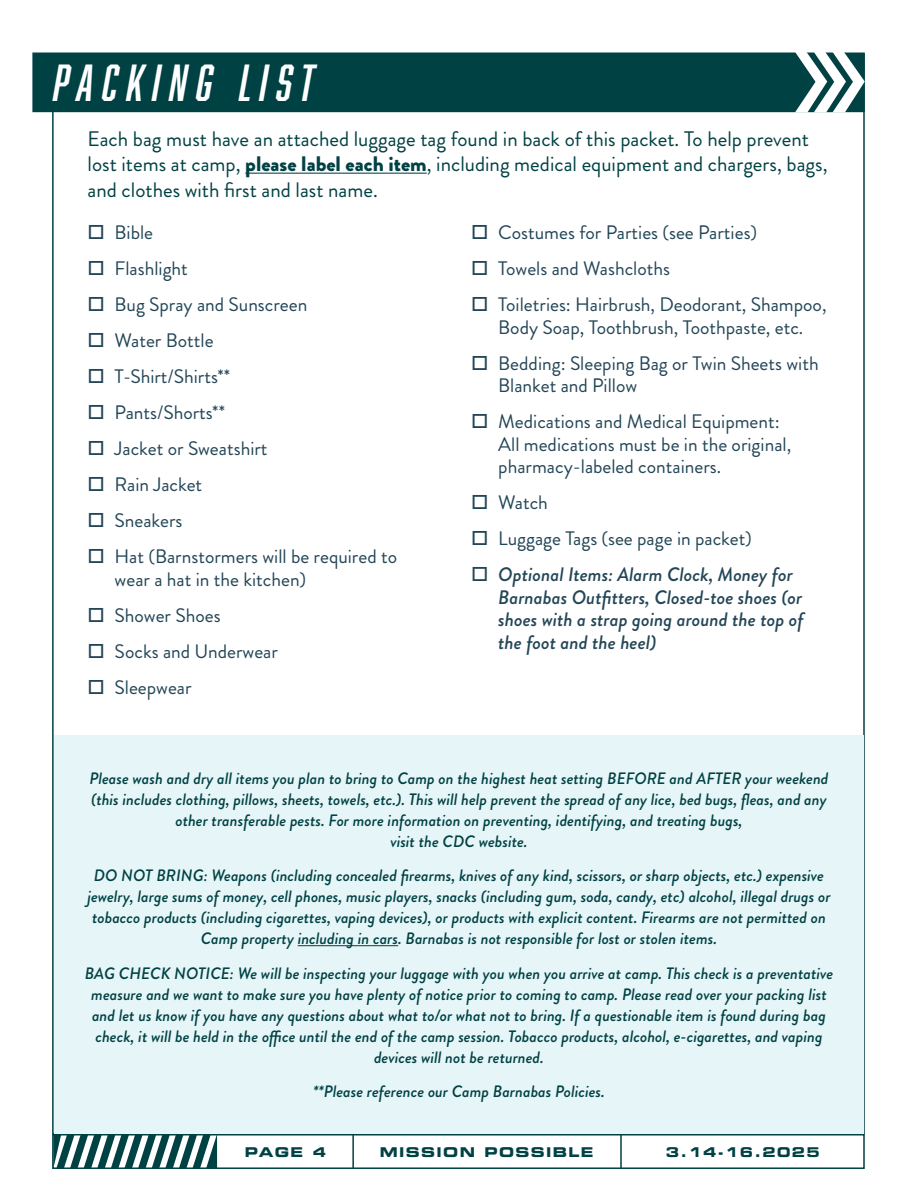
<style>
.page{position:relative;width:918px;height:1188px;background:#fff}
.page>*{position:absolute;margin:0;border:0;box-sizing:border-box;transform-origin:0 0}
.Fun_Header{font:italic 48px "Abolition";letter-spacing:.185em;color:#fff}
.Bold_Header_3{font:21px/25.5px "Brandon Grotesque";color:#004144}
.t1{font:19.5px/36px "Brandon Grotesque";color:#234657}
.t2{font:italic 500 19.5px/22.5px "Brandon Grotesque";color:#234657}
.Copy{font:italic 500 16.5px/21px "Brandon Grotesque";color:#004144;text-align:center}
.t3{font:13.5px "Eurostile LT Std Bold Ex 2";letter-spacing:.1em;color:#004144}
.s1{font-weight:900}
</style>
<div class="page">
<div style="left:32px;top:52px;width:833px;height:60px;background:#004144;border:3px solid #004144"></div>
<div style="left:54px;top:735px;width:810px;height:399px;background:#e6f5f7"></div>
<hr style="left:298px;top:945px;width:100px;height:1px;background:#004144">
<hr style="left:245px;top:173px;width:182px;height:1px;background:#004144">
<svg style="left:55px;top:1137px;width:162px;height:29px"></svg>
<div style="left:52px;top:1134px;width:813px;height:35px;border:2px solid #004144"></div>
<hr style="left:352px;top:1134px;width:2px;height:35px;background:#004144">
<hr style="left:620px;top:1134px;width:2px;height:35px;background:#004144">
<svg style="left:795px;top:52px;width:70px;height:60px"></svg>
<p class="Fun_Header" style="left:54px;top:55px;width:262px">PACKING LIST</p>
<p class="Bold_Header_3" style="left:88px;top:126px;width:741px">Each bag must have an attached luggage tag found in back of this packet. To help prevent lost items at camp, <span class="s1">please label each item</span>, including medical equipment and chargers, bags, and clothes with first and last name.</p>
<p class="t1" style="left:115px;top:215px;width:40px">Bible</p>
<p class="t1" style="left:115px;top:251px;width:75px">Flashlight</p>
<p class="t1" style="left:115px;top:287px;width:194px">Bug Spray and Sunscreen</p>
<p class="t1" style="left:115px;top:323px;width:101px">Water Bottle</p>
<p class="t1" style="left:115px;top:359px;width:117px">T-Shirt/Shirts**</p>
<p class="t1" style="left:115px;top:395px;width:112px">Pants/Shorts**</p>
<p class="t1" style="left:115px;top:431px;width:155px">Jacket or Sweatshirt</p>
<p class="t1" style="left:115px;top:467px;width:89px">Rain Jacket</p>
<p class="t1" style="left:115px;top:503px;width:69px">Sneakers</p>
<p class="t1" style="left:115px;top:546px;width:284px;line-height:22.5px">Hat (Barnstormers will be required to wear a hat in the kitchen)</p>
<p class="t1" style="left:115px;top:597px;width:108px">Shower Shoes</p>
<p class="t1" style="left:115px;top:633px;width:165px">Socks and Underwear</p>
<p class="t1" style="left:115px;top:669px;width:79px">Sleepwear</p>
<p class="t1" style="left:498px;top:215px;width:330px">Costumes for Parties (see Parties)<br>Towels and Washcloths<br>Toiletries: Hairbrush, Deodorant, Shampoo,</p>
<p class="t1" style="left:498px;top:309px;width:322px">Body Soap, Toothbrush, Toothpaste, etc.<br>Bedding: Sleeping Bag or Twin Sheets with</p>
<p class="t1" style="left:498px;top:368px;width:283px">Blanket and Pillow<br>Medications and Medical Equipment:</p>
<p class="t1" style="left:498px;top:433px;width:294px;line-height:22.5px">All medications must be in the original, pharmacy-labeled containers.</p>
<p class="t1" style="left:498px;top:485px;width:255px">Watch<br>Luggage Tags (see page in packet)</p>
<p class="t2" style="left:498px;top:564px;width:307px">Optional Items: Alarm Clock, Money for Barnabas Outfitters, Closed-toe shoes (or shoes with a strap going around the top of the foot and the heel)</p>
<p class="Copy" style="left:89px;top:768px;width:741px">Please wash and dry all items you plan to bring to Camp on the highest heat setting BEFORE and AFTER your weekend (this includes clothing, pillows, sheets, towels, etc.). This will help prevent the spread of any lice, bed bugs, fleas, and any other transferable pests. For more information on preventing, identifying, and treating bugs,<br>visit the CDC website.</p>
<p class="Copy" style="left:87px;top:865px;width:745px">DO NOT BRING: Weapons (including concealed firearms, knives of any kind, scissors, or sharp objects, etc.) expensive jewelry, large sums of money, cell phones, music players, snacks (including gum, soda, candy, etc) alcohol, illegal drugs or tobacco products (including cigarettes, vaping devices), or products with explicit content. Firearms are not permitted on Camp property including in cars. Barnabas is not responsible for lost or stolen items.</p>
<p class="Copy" style="left:85px;top:963px;width:750px">BAG CHECK NOTICE: We will be inspecting your luggage with you when you arrive at camp. This check is a preventative measure and we want to make sure you have plenty of notice prior to coming to camp. Please read over your packing list and let us know if you have any questions about what to/or what not to bring. If a questionable item is found during bag check, it will be held in the office until the end of the camp session. Tobacco products, alcohol, e-cigarettes, and vaping devices will not be returned.</p>
<p class="Copy" style="left:313px;top:1081px;width:293px">**Please reference our Camp Barnabas Policies.</p>
<p class="t3" style="left:245px;top:1142px;width:83px">PAGE 4</p>
<p class="t3" style="left:380px;top:1142px;width:215px">MISSION POSSIBLE</p>
<p class="t3" style="left:666px;top:1142px;width:156px">3.14-16.2025</p>
</div>
